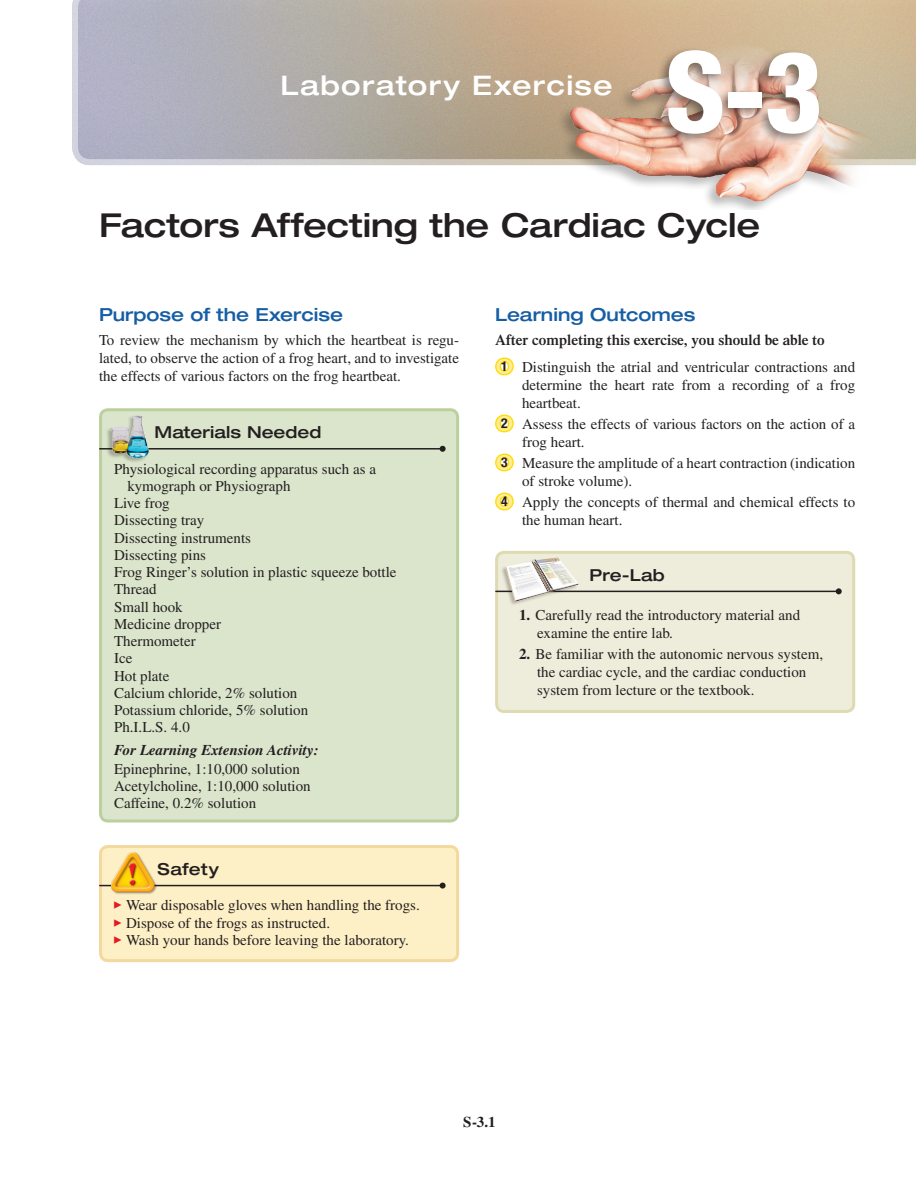
<style>
.page{position:relative;width:916px;height:1182px;background:#fff}
.page>*{position:absolute;margin:0;border:0;box-sizing:border-box;transform-origin:0 0}
.t1{font:800 condensed 112.5px "Helvetica Neue LT Std";color:#fff}
.t2{font:500 expanded 33px "Helvetica Neue LT Std";letter-spacing:-.005em;color:#231f20}
.t3{font:500 expanded 27px "Helvetica Neue LT Std";letter-spacing:.05em;color:#fff}
.t4{font:500 expanded 18px "Helvetica Neue LT Std";color:#165ea4}
.t5{font:500 expanded 16.5px "Helvetica Neue LT Std";letter-spacing:.005em;color:#231f20}
.t6{font:15px/18px "Times LT Std";color:#231f20}
.t7{font:italic 700 15px "Times LT Std";color:#231f20}
.t8{font:700 15px "Times LT Std";color:#231f20}
.s1{font-weight:600}
.s2{font-family:"Helvetica Neue LT Std";font-weight:700;font-stretch:condensed;font-size:13.5px}
.s3{font-weight:700}
</style>
<div class="page">
<svg style="left:72px;top:0;width:844px;height:165px;background:#b5ada7"></svg>
<div style="left:556px;top:39px;width:320px;height:171px;background:#231f20;opacity:.3"></div>
<img style="left:565px;top:0;width:333px;height:210px">
<div style="left:656px;top:46px;width:167px;height:100px;background:#231f20;opacity:.5"></div>
<svg style="left:495px;top:357px;width:19px;height:18px"></svg>
<svg style="left:495px;top:414px;width:19px;height:18px"></svg>
<svg style="left:495px;top:453px;width:19px;height:18px"></svg>
<svg style="left:495px;top:492px;width:19px;height:18px"></svg>
<div style="left:496px;top:552px;width:357px;height:159px;background:#eeeddb;border-radius:8px"></div>
<div style="left:495px;top:550px;width:360px;height:162px;border:3px solid #dedab2;border-radius:8px"></div>
<hr style="left:496px;top:590px;width:343px;height:2px;background:#231f20">
<svg style="left:836px;top:588px;width:6px;height:6px"></svg>
<div style="left:501px;top:557px;width:77px;height:49px;background:#231f20;opacity:.3"></div>
<img style="left:506px;top:557px;width:72px;height:44px">
<div style="left:100px;top:846px;width:357px;height:114px;background:#fef0c6;border-radius:8px"></div>
<div style="left:99px;top:844px;width:360px;height:117px;border:3px solid #f3d99e;border-radius:8px"></div>
<hr style="left:100px;top:884px;width:343px;height:2px;background:#231f20">
<svg style="left:440px;top:882px;width:6px;height:6px"></svg>
<img style="left:111px;top:852px;width:46px;height:42px">
<div style="left:100px;top:409px;width:357px;height:411px;background:#dae5cc;border-radius:8px"></div>
<div style="left:99px;top:408px;width:360px;height:414px;border:3px solid #bcd09f;border-radius:8px"></div>
<hr style="left:100px;top:448px;width:343px;height:1px;background:#231f20">
<svg style="left:440px;top:445px;width:6px;height:6px"></svg>
<div style="left:105px;top:415px;width:44px;height:48px;background:#231f20;opacity:.3"></div>
<img style="left:111px;top:415px;width:38px;height:42px">
<h3 class="t3" style="left:280px;top:69px;width:334px">Laboratory Exercise</h3>
<h1 class="t1" style="left:665px;top:22px;width:159px">S-3</h1>
<h2 class="t2" style="left:99px;top:205px;width:663px">Factors Affecting the Cardiac Cycle</h2>
<p class="t4" style="left:99px;top:303px;width:246px">Purpose of the Exercise</p>
<p class="t6" style="left:99px;top:331px;width:362px;text-align:justify">To review the mechanism by which the heartbeat is regu&shy;lated, to observe the action of a frog heart, and to investigate the effects of various factors on the frog heartbeat.</p>
<p class="t5" style="left:155px;top:422px;width:168px">Materials Needed</p>
<p class="t6" style="left:114px;top:459px;width:263px">Physiological recording apparatus such as a</p>
<p class="t6" style="left:128px;top:476px;width:165px">kymograph or Physiograph</p>
<p class="t6" style="left:114px;top:494px;width:57px">Live frog</p>
<p class="t6" style="left:114px;top:511px;width:92px">Dissecting tray</p>
<p class="t6" style="left:114px;top:528px;width:139px">Dissecting instruments</p>
<p class="t6" style="left:114px;top:545px;width:94px">Dissecting pins</p>
<p class="t6" style="left:114px;top:563px;width:284px">Frog Ringer’s solution in plastic squeeze bottle</p>
<p class="t6" style="left:114px;top:580px;width:44px">Thread</p>
<p class="t6" style="left:114px;top:597px;width:70px">Small hook</p>
<p class="t6" style="left:114px;top:614px;width:109px">Medicine dropper</p>
<p class="t6" style="left:114px;top:632px;width:83px">Thermometer</p>
<p class="t6" style="left:114px;top:649px;width:20px">Ice</p>
<p class="t6" style="left:114px;top:666px;width:57px">Hot plate</p>
<p class="t6" style="left:114px;top:683px;width:185px">Calcium chloride, 2% solution</p>
<p class="t6" style="left:114px;top:701px;width:196px">Potassium chloride, 5% solution</p>
<p class="t6" style="left:114px;top:718px;width:77px">Ph.I.L.S. 4.0</p>
<p class="t7" style="left:114px;top:741px;width:206px">For Learning Extension Activity:</p>
<p class="t6" style="left:114px;top:760px;width:198px;line-height:17.2px">Epinephrine, 1:10,000 solution<br>Acetylcholine, 1:10,000 solution<br>Caffeine, 0.2% solution</p>
<p class="t5" style="left:158px;top:858px;width:63px">Safety</p>
<p class="t6" style="left:114px;top:896px;width:307px;line-height:17.2px"><sup>▶</sup> Wear disposable gloves when handling the frogs. <sup>▶</sup> Dispose of the frogs as instructed.<br><sup>▶</sup> Wash your hands before leaving the laboratory.</p>
<p class="t4" style="left:495px;top:303px;width:202px">Learning Outcomes</p>
<p class="t6" style="left:501px;top:327px;width:355px;line-height:27px;text-indent:-6px"><span class="s1">After completing this exercise, you should be able to<br></span><span class="s2">1</span> Distinguish the atrial and ventricular contractions and</p>
<p class="t6" style="left:522px;top:376px;width:335px">determine the heart rate from a recording of a frog heartbeat.</p>
<p class="t6" style="left:522px;top:415px;width:334px;text-indent:-21px"><span class="s2">2</span> Assess the effects of various factors on the action of a frog heart.</p>
<p class="t6" style="left:522px;top:454px;width:335px;text-indent:-21px"><span class="s2">3</span> Measure the amplitude of a heart contraction (indication of stroke volume).</p>
<p class="t6" style="left:522px;top:493px;width:334px;text-indent:-21px"><span class="s2">4</span> Apply the concepts of thermal and chemical effects to the human heart.</p>
<p class="t5" style="left:590px;top:564px;width:77px">Pre-Lab</p>
<p class="t6" style="left:537px;top:605px;width:265px;text-indent:-18px"><span class="s3">1.</span> Carefully read the introductory material and examine the entire lab.</p>
<p class="t6" style="left:537px;top:644px;width:287px;text-indent:-18px"><span class="s3">2.</span> Be familiar with the autonomic nervous system, the cardiac cycle, and the cardiac conduction system from lecture or the textbook.</p>
<p class="t8" style="left:463px;top:1112px;width:34px">S-3.1</p>
</div>
